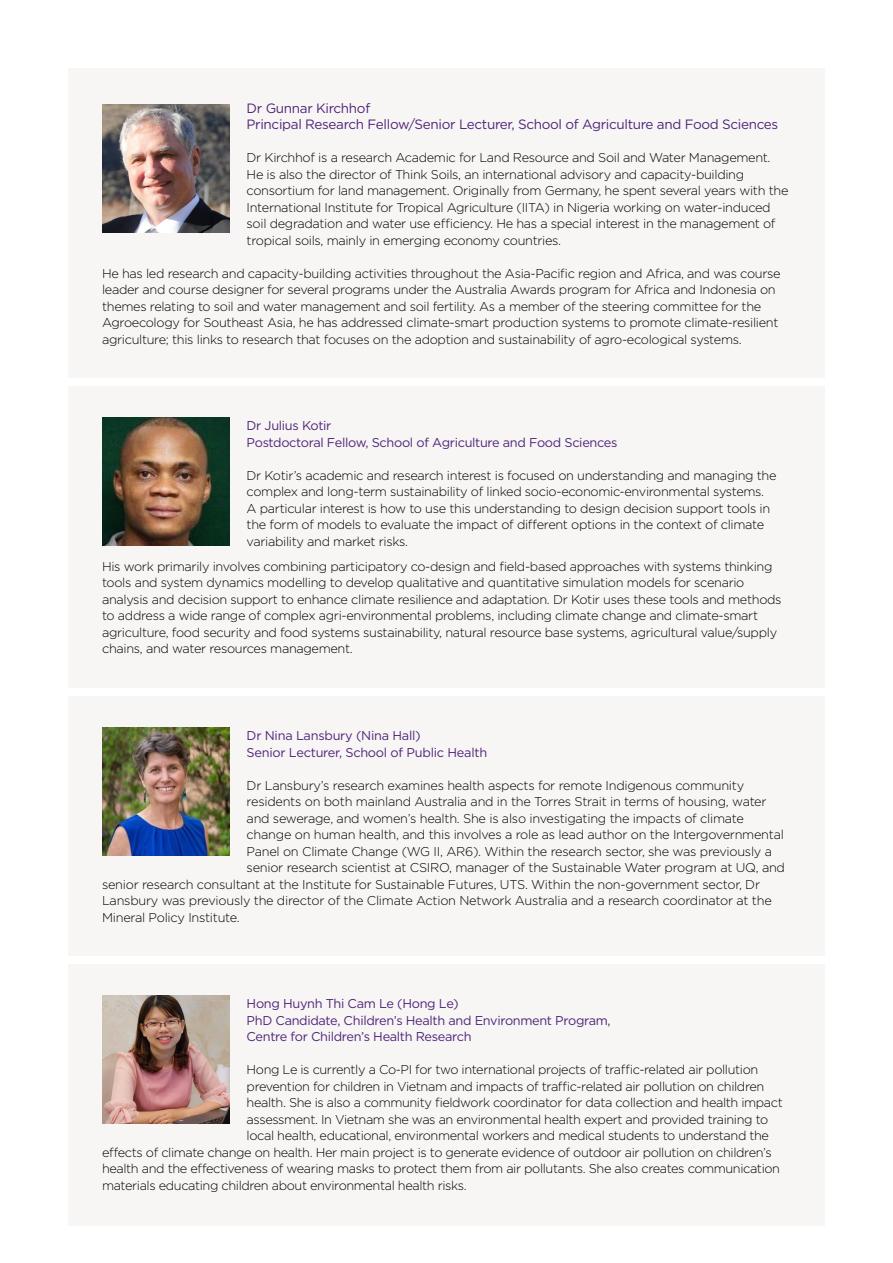
<style>
.page{position:relative;width:893px;height:1263px;background:#fff}
.page>*{position:absolute;margin:0;border:0;box-sizing:border-box;transform-origin:0 0}
.t1{font:13.5px/16.5px "Gotham";letter-spacing:-.025em;color:#51247a}
.t2{font:300 12.75px/16.5px "Gotham";letter-spacing:-.025em;color:#000}
.t3{font:12.75px/16.5px "Gotham";letter-spacing:-.025em;color:#51247a}
</style>
<div class="page">
<div style="left:68px;top:964px;width:757px;height:261px;background:#f7f6f5"></div>
<img style="left:102px;top:996px;width:128px;height:127px">
<div style="left:68px;top:696px;width:757px;height:260px;background:#f7f6f5"></div>
<img style="left:102px;top:728px;width:128px;height:127px">
<div style="left:68px;top:386px;width:757px;height:302px;background:#f7f6f5"></div>
<img style="left:102px;top:418px;width:128px;height:127px">
<div style="left:68px;top:68px;width:757px;height:310px;background:#f7f6f5"></div>
<img style="left:102px;top:105px;width:128px;height:127px">
<p class="t1" style="left:247px;top:100px;width:533px">Dr Gunnar Kirchhof<br>Principal Research Fellow/Senior Lecturer, School of Agriculture and Food Sciences</p>
<p class="t2" style="left:247px;top:149px;width:543px">Dr Kirchhof is a research Academic for Land Resource and Soil and Water Management.<br>He is also the director of Think Soils, an international advisory and capacity-building consortium for land management. Originally from Germany, he spent several years with the International Institute for Tropical Agriculture (IITA) in Nigeria working on water-induced soil degradation and water use efficiency. He has a special interest in the management of tropical soils, mainly in emerging economy countries.</p>
<p class="t2" style="left:102px;top:265px;width:680px">He has led research and capacity-building activities throughout the Asia-Pacific region and Africa, and was course leader and course designer for several programs under the Australia Awards program for Africa and Indonesia on themes relating to soil and water management and soil fertility. As a member of the steering committee for the Agroecology for Southeast Asia, he has addressed climate-smart production systems to promote climate-resilient agriculture; this links to research that focuses on the adoption and sustainability of agro-ecological systems.</p>
<p class="t3" style="left:247px;top:417px;width:372px">Dr Julius Kotir<br>Postdoctoral Fellow, School of Agriculture and Food Sciences</p>
<p class="t2" style="left:247px;top:467px;width:531px">Dr Kotir’s academic and research interest is focused on understanding and managing the complex and long-term sustainability of linked socio-economic-environmental systems.<br>A particular interest is how to use this understanding to design decision support tools in the form of models to evaluate the impact of different options in the context of climate variability and market risks.</p>
<p class="t2" style="left:102px;top:558px;width:681px">His work primarily involves combining participatory co-design and field-based approaches with systems thinking tools and system dynamics modelling to develop qualitative and quantitative simulation models for scenario analysis and decision support to enhance climate resilience and adaptation. Dr Kotir uses these tools and methods to address a wide range of complex agri-environmental problems, including climate change and climate-smart agriculture, food security and food systems sustainability, natural resource base systems, agricultural value/supply chains, and water resources management.</p>
<p class="t3" style="left:247px;top:727px;width:242px">Dr Nina Lansbury (Nina Hall)<br>Senior Lecturer, School of Public Health</p>
<p class="t2" style="left:247px;top:777px;width:499px">Dr Lansbury’s research examines health aspects for remote Indigenous community</p>
<p class="t2" style="left:247px;top:793px;width:521px">residents on both mainland Australia and in the Torres Strait in terms of housing, water</p>
<p class="t2" style="left:247px;top:810px;width:499px">and sewerage, and women’s health. She is also investigating the impacts of climate</p>
<p class="t2" style="left:247px;top:826px;width:539px">change on human health, and this involves a role as lead author on the Intergovernmental</p>
<p class="t2" style="left:247px;top:843px;width:527px">Panel on Climate Change (WG II, AR6). Within the research sector, she was previously a</p>
<p class="t2" style="left:247px;top:859px;width:540px">senior research scientist at CSIRO, manager of the Sustainable Water program at UQ, and</p>
<p class="t2" style="left:102px;top:876px;width:659px">senior research consultant at the Institute for Sustainable Futures, UTS. Within the non-government sector, Dr</p>
<p class="t2" style="left:102px;top:892px;width:671px">Lansbury was previously the director of the Climate Action Network Australia and a research coordinator at the</p>
<p class="t2" style="left:102px;top:909px;width:139px">Mineral Policy Institute.</p>
<p class="t3" style="left:247px;top:995px;width:365px">Hong Huynh Thi Cam Le (Hong Le)<br>PhD Candidate, Children’s Health and Environment Program,<br>Centre for Children’s Health Research</p>
<p class="t2" style="left:247px;top:1061px;width:513px">Hong Le is currently a Co-PI for two international projects of traffic-related air pollution</p>
<p class="t2" style="left:247px;top:1077px;width:519px">prevention for children in Vietnam and impacts of traffic-related air pollution on children</p>
<p class="t2" style="left:247px;top:1094px;width:538px">health. She is also a community fieldwork coordinator for data collection and health impact</p>
<p class="t2" style="left:247px;top:1110px;width:523px">assessment. In Vietnam she was an environmental health expert and provided training to</p>
<p class="t2" style="left:247px;top:1127px;width:524px">local health, educational, environmental workers and medical students to understand the</p>
<p class="t2" style="left:102px;top:1143px;width:671px">effects of climate change on health. Her main project is to generate evidence of outdoor air pollution on children’s</p>
<p class="t2" style="left:102px;top:1160px;width:679px">health and the effectiveness of wearing masks to protect them from air pollutants. She also creates communication</p>
<p class="t2" style="left:102px;top:1176px;width:366px">materials educating children about environmental health risks.</p>
</div>
